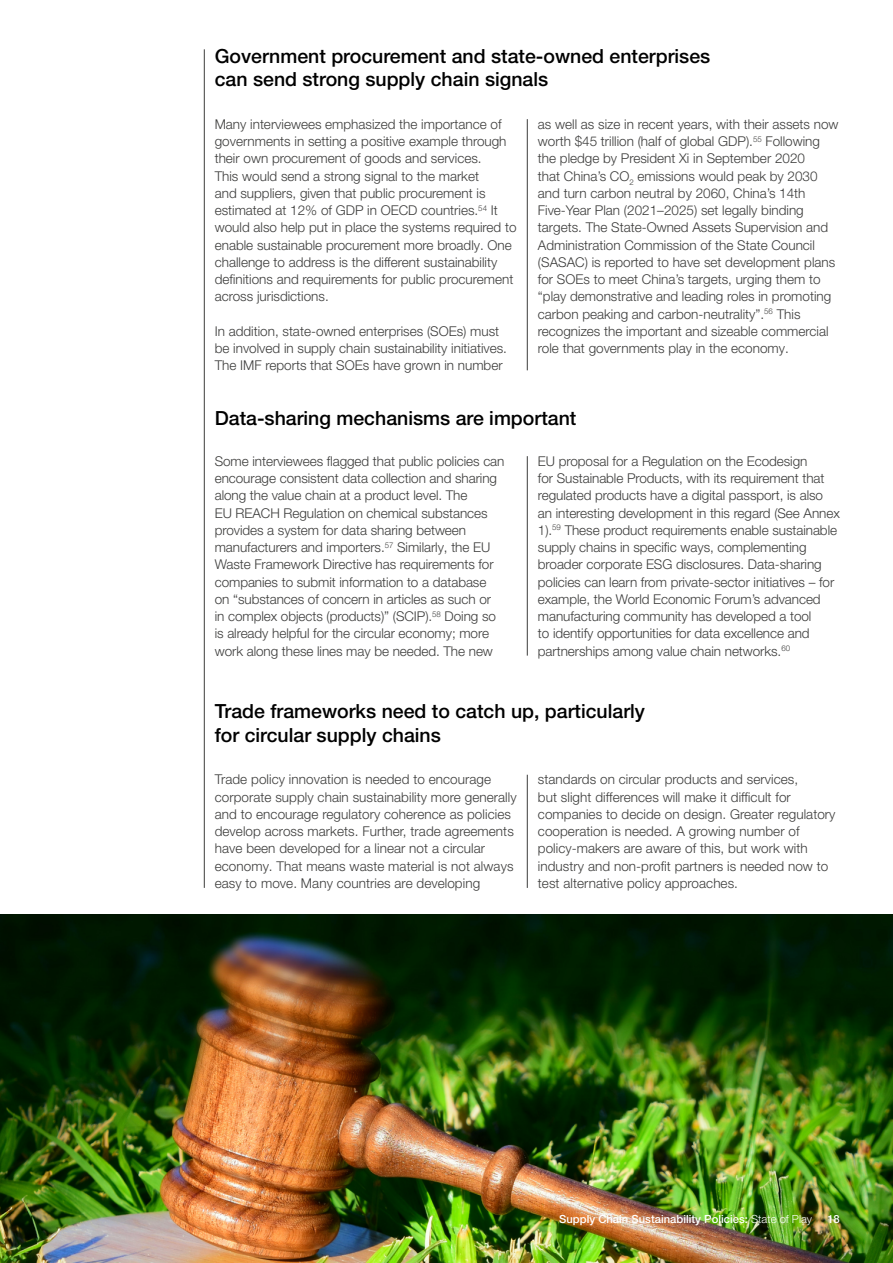
<style>
.page{position:relative;width:893px;height:1263px;background:#fff}
.page>*{position:absolute;margin:0;border:0;box-sizing:border-box;transform-origin:0 0}
.t1{font:500 19.5px/23.4px "Helvetica Neue LT Pro";color:#000}
.t2{font:300 13.5px/17.2px "Helvetica Neue LT Pro";color:#3c3c3b}
.t3{font:500 11.25px "Helvetica Neue LT Pro";color:#fff}
.s1{font-weight:300}
</style>
<div class="page">
<hr style="left:204px;top:49px;width:1px;height:839px;background:#3c3c3b">
<hr style="left:527px;top:119px;width:1px;height:251px;background:#3c3c3b">
<hr style="left:527px;top:456px;width:1px;height:200px;background:#3c3c3b">
<hr style="left:527px;top:775px;width:1px;height:113px;background:#3c3c3b">
<img style="left:0;top:914px;width:893px;height:349px">
<h1 class="t1" style="left:215px;top:44px;width:497px">Government procurement and state-owned enterprises can send strong supply chain signals</h1>
<p class="t2" style="left:215px;top:115px;width:303px">Many interviewees emphasized the importance of governments in setting a positive example through their own procurement of goods and services.<br>This would send a strong signal to the market<br>and suppliers, given that public procurement is estimated at 12% of GDP in OECD countries.<sup>54</sup> It would also help put in place the systems required to enable sustainable procurement more broadly. One challenge to address is the different sustainability definitions and requirements for public procurement across jurisdictions.</p>
<p class="t2" style="left:215px;top:322px;width:294px">In addition, state-owned enterprises (SOEs) must be involved in supply chain sustainability initiatives.<br>The IMF reports that SOEs have grown in number</p>
<p class="t2" style="left:538px;top:115px;width:302px">as well as size in recent years, with their assets now worth $45 trillion (half of global GDP).<sup>55</sup> Following the pledge by President Xi in September 2020<br>that China’s CO<sub>2</sub> emissions would peak by 2030 and turn carbon neutral by 2060, China’s 14th Five-Year Plan (2021–2025) set legally binding targets. The State-Owned Assets Supervision and Administration Commission of the State Council (SASAC) is reported to have set development plans for SOEs to meet China’s targets, urging them to “play demonstrative and leading roles in promoting carbon peaking and carbon-neutrality”.<sup>56</sup> This recognizes the important and sizeable commercial role that governments play in the economy.</p>
<h1 class="t1" style="left:215px;top:406px;width:363px">Data-sharing mechanisms are important</h1>
<p class="t2" style="left:215px;top:452px;width:291px">Some interviewees flagged that public policies can encourage consistent data collection and sharing along the value chain at a product level. The<br>EU REACH Regulation on chemical substances provides a system for data sharing between manufacturers and importers.<sup>57</sup> Similarly, the EU Waste Framework Directive has requirements for companies to submit information to a database on “substances of concern in articles as such or<br>in complex objects (products)” (SCIP).<sup>58</sup> Doing so is already helpful for the circular economy; more work along these lines may be needed. The new</p>
<p class="t2" style="left:538px;top:452px;width:303px">EU proposal for a Regulation on the Ecodesign<br>for Sustainable Products, with its requirement that regulated products have a digital passport, is also an interesting development in this regard (See Annex 1).<sup>59</sup> These product requirements enable sustainable supply chains in specific ways, complementing broader corporate ESG disclosures. Data-sharing policies can learn from private-sector initiatives – for example, the World Economic Forum’s advanced manufacturing community has developed a tool<br>to identify opportunities for data excellence and partnerships among value chain networks.<sup>60</sup></p>
<h1 class="t1" style="left:215px;top:699px;width:432px">Trade frameworks need to catch up, particularly for circular supply chains</h1>
<p class="t2" style="left:215px;top:771px;width:303px">Trade policy innovation is needed to encourage corporate supply chain sustainability more generally and to encourage regulatory coherence as policies develop across markets. Further, trade agreements have been developed for a linear not a circular economy. That means waste material is not always easy to move. Many countries are developing</p>
<p class="t2" style="left:538px;top:771px;width:299px">standards on circular products and services,<br>but slight differences will make it difficult for companies to decide on design. Greater regulatory cooperation is needed. A growing number of policy-makers are aware of this, but work with industry and non-profit partners is needed now to test alternative policy approaches.</p>
<p class="t3" style="left:559px;top:1212px;width:255px">Supply Chain Sustainability Policies: <span class="s1">State of Play</span></p>
<p class="t3" style="left:827px;top:1212px;width:14px">18</p>
</div>
